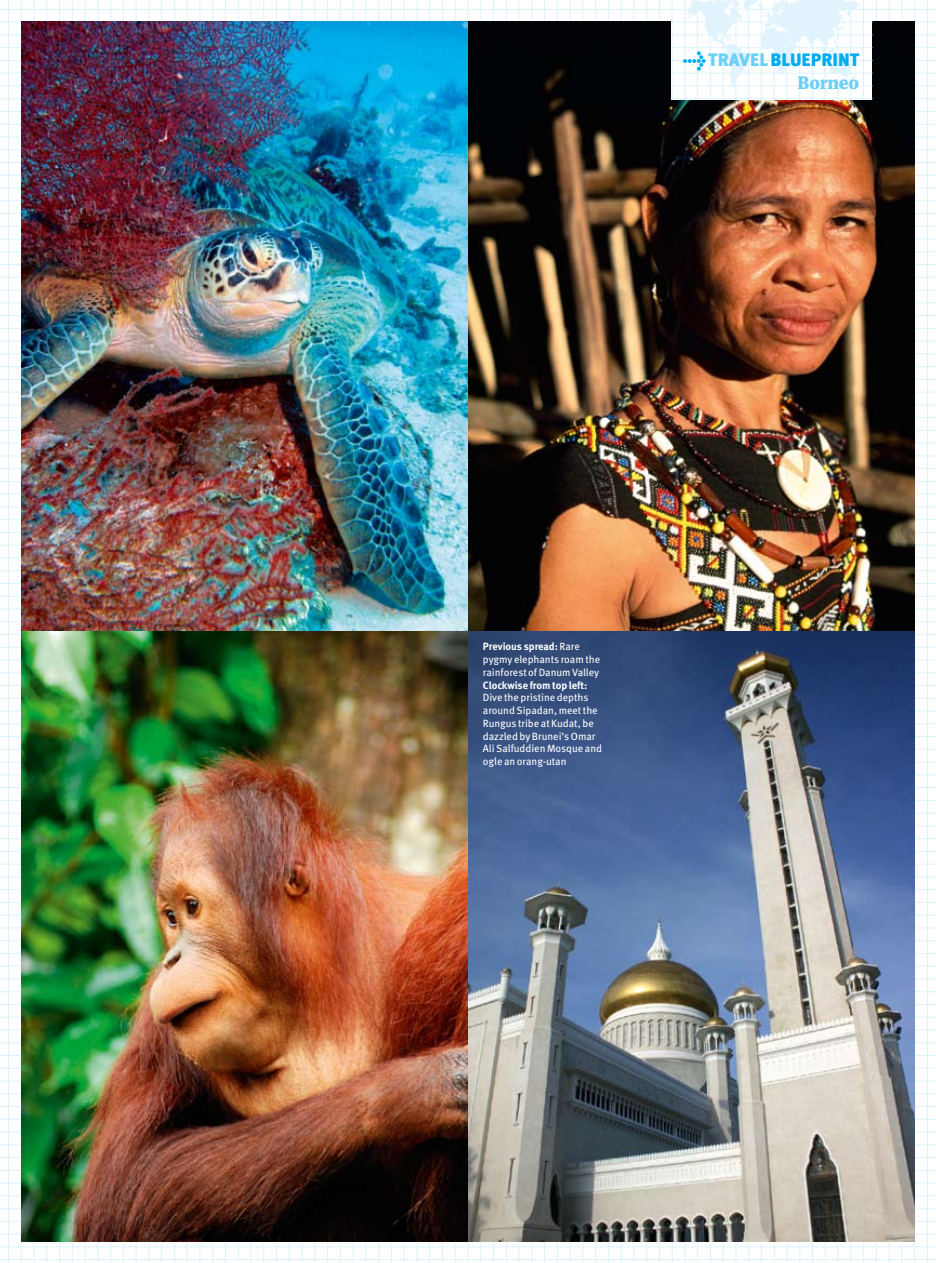
<style>
.page{position:relative;width:936px;height:1263px;background:#fff}
.page>*{position:absolute;margin:0;border:0;box-sizing:border-box;transform-origin:0 0}
.t1{font:900 18px "Meta OT";color:#00adef}
.t2{font:900 18px "Meta Serif OT";letter-spacing:-.01em;color:#6ccff6}
.t3{font:10.5px/12.8px "Meta OT";letter-spacing:-.005em;color:#fff}
.t4{font:700 10.5px "Meta OT";letter-spacing:-.005em;color:#fff}
.s1{color:#6ccff6}
.s2{font-weight:700}
</style>
<div class="page">
<img style="left:0;top:0;width:936px;height:1263px">
<img style="left:676px;top:0;width:183px;height:94px">
<h1 class="t1" style="left:682px;top:49px;width:178px">→ <span class="s1">TRAVEL</span> BLUEPRINT</h1>
<h1 class="t2" style="left:797px;top:71px;width:63px">Borneo</h1>
<p class="t3" style="left:483px;top:640px;width:119px"><span class="s2">Previous spread:</span> Rare pygmy elephants roam the rainforest of Danum Valley</p>
<p class="t4" style="left:483px;top:678px;width:106px">Clockwise from top left:</p>
<p class="t3" style="left:483px;top:691px;width:121px">Dive the pristine depths around Sipadan, meet the<br>Rungus tribe at Kudat, be dazzled by Brunei’s Omar<br>Ali Salfuddien Mosque and ogle an orang-utan</p>
</div>
